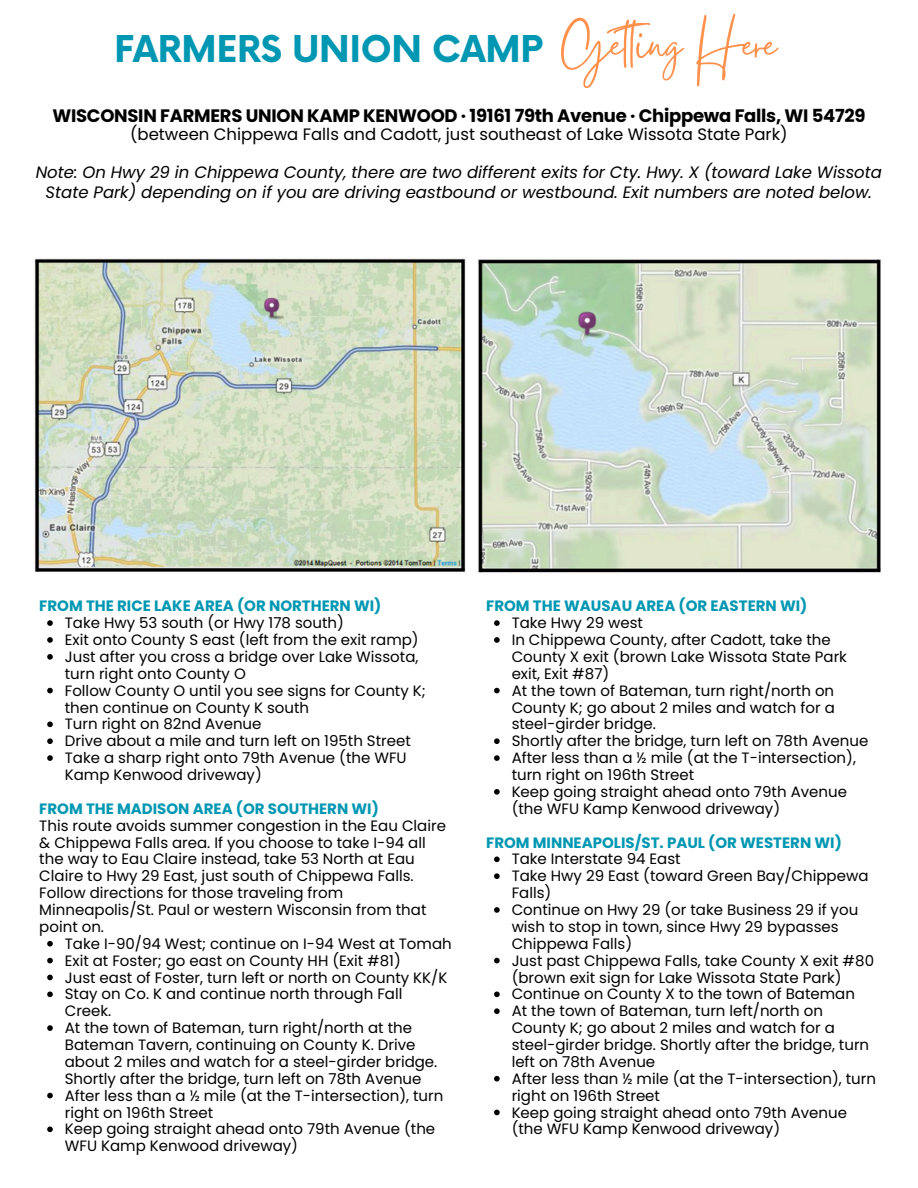
<style>
.page{position:relative;width:918px;height:1188px;background:#fff}
.page>*{position:absolute;margin:0;border:0;box-sizing:border-box;transform-origin:0 0}
.t1{font:57px "Gistesy";color:#ff914d}
.t2{font:700 36px "Now";letter-spacing:-.01em;color:#0097b2}
.t3{font:700 18px "Poppins";letter-spacing:-.015em;color:#000}
.t4{font:italic 16.5px/19.2px "Poppins";color:#000;text-align:center}
.t5{font:16.5px "Poppins";color:#000}
.t6{font:15px/16.8px "Poppins";color:#000}
.t7{font:700 15px "Poppins";color:#0097b2}
</style>
<div class="page">
<img style="left:34px;top:258px;width:847px;height:315px">
<svg style="left:47px;top:620px;width:6px;height:6px"></svg>
<svg style="left:47px;top:637px;width:6px;height:6px"></svg>
<svg style="left:47px;top:654px;width:6px;height:6px"></svg>
<svg style="left:47px;top:688px;width:6px;height:5px"></svg>
<svg style="left:47px;top:722px;width:6px;height:5px"></svg>
<svg style="left:47px;top:738px;width:6px;height:6px"></svg>
<svg style="left:47px;top:755px;width:6px;height:6px"></svg>
<svg style="left:47px;top:941px;width:6px;height:6px"></svg>
<svg style="left:47px;top:958px;width:6px;height:5px"></svg>
<svg style="left:47px;top:975px;width:6px;height:5px"></svg>
<svg style="left:47px;top:992px;width:6px;height:5px"></svg>
<svg style="left:47px;top:1025px;width:6px;height:6px"></svg>
<svg style="left:47px;top:1093px;width:6px;height:5px"></svg>
<svg style="left:47px;top:1127px;width:6px;height:5px"></svg>
<svg style="left:494px;top:620px;width:6px;height:6px"></svg>
<svg style="left:494px;top:637px;width:6px;height:6px"></svg>
<svg style="left:494px;top:688px;width:6px;height:5px"></svg>
<svg style="left:494px;top:738px;width:6px;height:6px"></svg>
<svg style="left:494px;top:755px;width:6px;height:6px"></svg>
<svg style="left:494px;top:789px;width:6px;height:6px"></svg>
<svg style="left:494px;top:857px;width:6px;height:5px"></svg>
<svg style="left:494px;top:873px;width:6px;height:6px"></svg>
<svg style="left:494px;top:907px;width:6px;height:6px"></svg>
<svg style="left:494px;top:958px;width:6px;height:5px"></svg>
<svg style="left:494px;top:992px;width:6px;height:5px"></svg>
<svg style="left:494px;top:1008px;width:6px;height:6px"></svg>
<svg style="left:494px;top:1076px;width:6px;height:6px"></svg>
<svg style="left:494px;top:1110px;width:6px;height:5px"></svg>
<h3 class="t2" style="left:114px;top:29px;width:430px">FARMERS UNION CAMP</h3>
<h3 class="t1" style="left:561px;top:5px;width:217px">Geting Here</h3>
<h1 class="t3" style="left:52px;top:103px;width:815px">WISCONSIN FARMERS UNION KAMP KENWOOD ∙ 19161 79th Avenue ∙ Chippewa Falls, WI 54729</h1>
<h1 class="t5" style="left:130px;top:123px;width:659px">(between Chippewa Falls and Cadott, just southeast of Lake Wissota State Park)</h1>
<h2 class="t4" style="left:36px;top:163px;width:848px">Note: On Hwy 29 in Chippewa County, there are two different exits for Cty. Hwy. X (toward Lake Wissota<br>State Park) depending on if you are driving eastbound or westbound. Exit numbers are noted below.</h2>
<p class="t7" style="left:39px;top:596px;width:344px">FROM THE RICE LAKE AREA (OR NORTHERN WI)</p>
<p class="t6" style="left:65px;top:614px;width:362px">Take Hwy 53 south (or Hwy 178 south)<br>Exit onto County S east (left from the exit ramp)<br>Just after you cross a bridge over Lake Wissota, turn right onto County O<br>Follow County O until you see signs for County K; then continue on County K south<br>Turn right on 82nd Avenue<br>Drive about a mile and turn left on 195th Street Take a sharp right onto 79th Avenue (the WFU Kamp Kenwood driveway)</p>
<p class="t7" style="left:39px;top:798px;width:341px">FROM THE MADISON AREA (OR SOUTHERN WI)</p>
<p class="t6" style="left:39px;top:817px;width:408px">This route avoids summer congestion in the Eau Claire &amp; Chippewa Falls area. If you choose to take I-94 all the way to Eau Claire instead, take 53 North at Eau Claire to Hwy 29 East, just south of Chippewa Falls.<br>Follow directions for those traveling from Minneapolis/St. Paul or western Wisconsin from that point on.</p>
<p class="t6" style="left:65px;top:935px;width:388px">Take I-90/94 West; continue on I-94 West at Tomah Exit at Foster; go east on County HH (Exit #81)<br>Just east of Foster, turn left or north on County KK/K Stay on Co. K and continue north through Fall Creek.<br>At the town of Bateman, turn right/north at the Bateman Tavern, continuing on County K. Drive about 2 miles and watch for a steel-girder bridge.<br>Shortly after the bridge, turn left on 78th Avenue After less than a ½ mile (at the T-intersection), turn right on 196th Street<br>Keep going straight ahead onto 79th Avenue (the WFU Kamp Kenwood driveway)</p>
<p class="t7" style="left:486px;top:596px;width:323px">FROM THE WAUSAU AREA (OR EASTERN WI)</p>
<p class="t6" style="left:512px;top:614px;width:358px">Take Hwy 29 west<br>In Chippewa County, after Cadott, take the County X exit (brown Lake Wissota State Park exit, Exit #87)<br>At the town of Bateman, turn right/north on County K; go about 2 miles and watch for a steel-girder bridge.<br>Shortly after the bridge, turn left on 78th Avenue After less than a ½ mile (at the T-intersection), turn right on 196th Street<br>Keep going straight ahead onto 79th Avenue (the WFU Kamp Kenwood driveway)</p>
<p class="t7" style="left:486px;top:832px;width:357px">FROM MINNEAPOLIS/ST. PAUL (OR WESTERN WI)</p>
<p class="t6" style="left:512px;top:851px;width:366px">Take Interstate 94 East<br>Take Hwy 29 East (toward Green Bay/Chippewa Falls)<br>Continue on Hwy 29 (or take Business 29 if you wish to stop in town, since Hwy 29 bypasses Chippewa Falls)<br>Just past Chippewa Falls, take County X exit #80 (brown exit sign for Lake Wissota State Park)<br>Continue on County X to the town of Bateman<br>At the town of Bateman, turn left/north on County K; go about 2 miles and watch for a steel-girder bridge. Shortly after the bridge, turn left on 78th Avenue<br>After less than ½ mile (at the T-intersection), turn right on 196th Street<br>Keep going straight ahead onto 79th Avenue (the WFU Kamp Kenwood driveway)</p>
</div>
